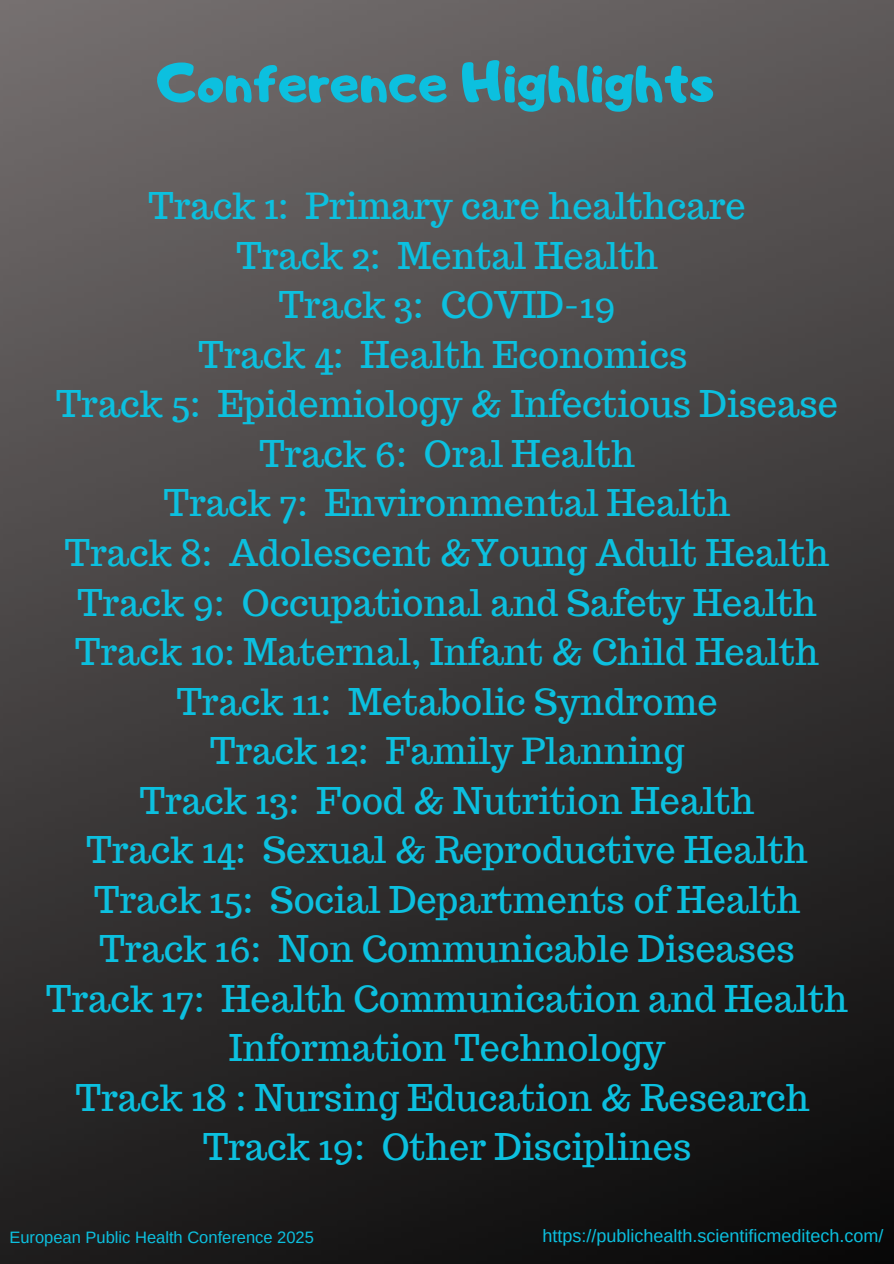
<style>
.page{position:relative;width:894px;height:1264px;background:#fff}
.page>*{position:absolute;margin:0;border:0;box-sizing:border-box;transform-origin:0 0}
.t1{font:54px "Adigiana Toybox";color:#0cc0df}
.t2{font:36px/49.5px "Trocchi";color:#0cc0df;text-align:center}
.t3{font:18px "Arimo";color:#0cc0df}
.t4{font:16.5px "Arimo";color:#0cc0df}
</style>
<div class="page">
<img style="left:0;top:0;width:893px;height:1263px">
<h1 class="t1" style="left:156px;top:47px;width:559px">Conference Highlights</h1>
<p class="t2" style="left:46px;top:181px;width:803px">Track 1: Primary care healthcare<br>Track 2: Mental Health<br>Track 3: COVID-19<br>Track 4: Health Economics<br>Track 5: Epidemiology &amp; Infectious Disease<br>Track 6: Oral Health<br>Track 7: Environmental Health<br>Track 8: Adolescent &amp;Young Adult Health<br>Track 9: Occupational and Safety Health<br>Track 10: Maternal, Infant &amp; Child Health<br>Track 11: Metabolic Syndrome<br>Track 12: Family Planning<br>Track 13: Food &amp; Nutrition Health<br>Track 14: Sexual &amp; Reproductive Health<br>Track 15: Social Departments of Health<br>Track 16: Non Communicable Diseases<br>Track 17: Health Communication and Health<br>Information Technology<br>Track 18 : Nursing Education &amp; Research<br>Track 19: Other Disciplines</p>
<p class="t4" style="left:9px;top:1228px;width:306px">European Public Health Conference 2025</p>
<p class="t3" style="left:542px;top:1226px;width:342px">https://publichealth.scientificmeditech.com/</p>
</div>
